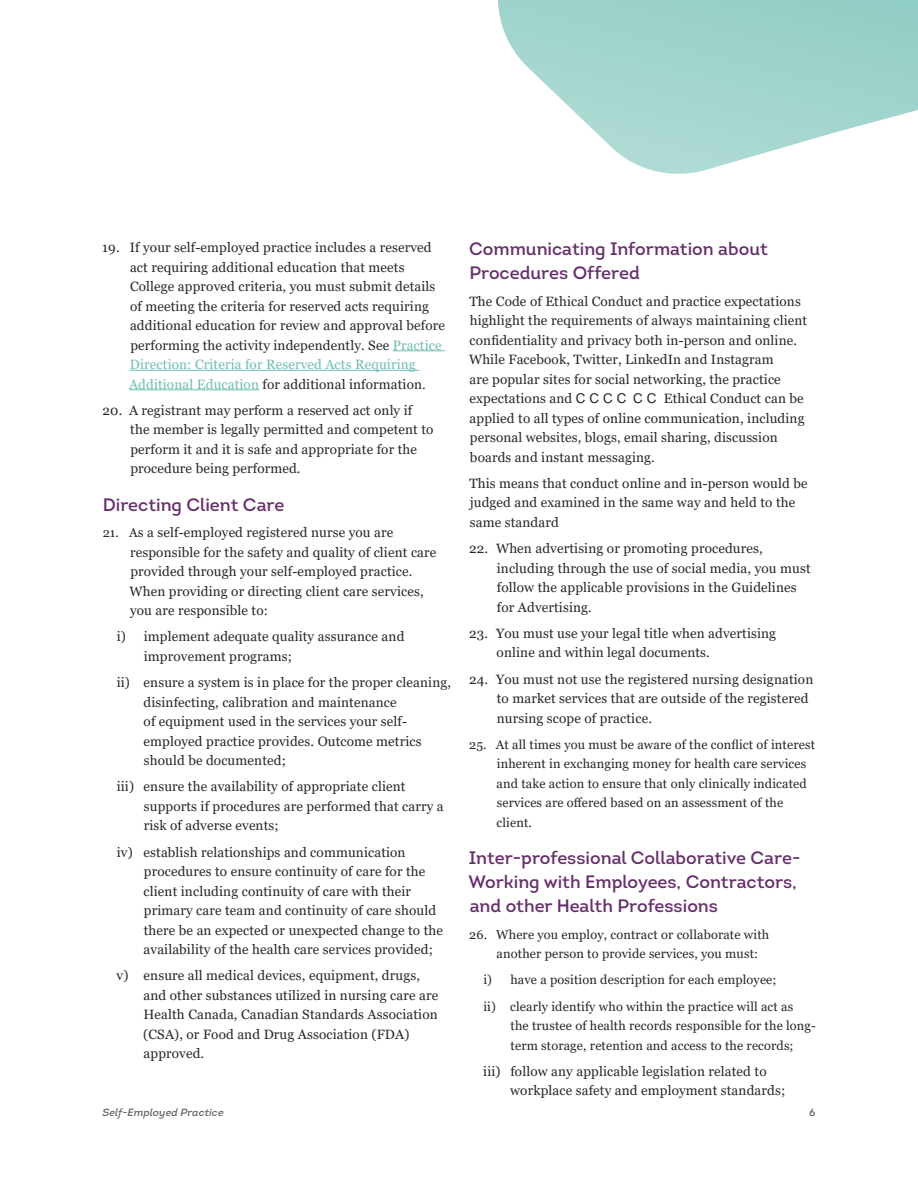
<style>
.page{position:relative;width:918px;height:1188px;background:#fff}
.page>*{position:absolute;margin:0;border:0;box-sizing:border-box;transform-origin:0 0}
.t1{font:18px/24px "Intro";color:#672e6c}
.t2{font:13.5px/19.5px "Georgia";letter-spacing:.01em;color:#292829}
.t3{font:12.75px/19.5px "Georgia";letter-spacing:.01em;color:#292829}
.t4{font:italic 10.5px "Intro";letter-spacing:.01em;color:#636466}
.t5{font:10.5px "Intro";color:#636466}
.s1{color:#70beb3}
.s2{font-size:12.75px}
</style>
<div class="page">
<svg style="left:498px;top:0;width:420px;height:174px;fill:#a3d5ce"></svg>
<hr style="left:393px;top:350px;width:52px;height:1px;background:#70beb3">
<hr style="left:130px;top:370px;width:289px;height:1px;background:#70beb3">
<hr style="left:129px;top:389px;width:130px;height:1px;background:#70beb3">
<p class="t2" style="left:129px;top:238px;width:318px;text-indent:-27px">19. If your self-employed practice includes a reserved act requiring additional education that meets College approved criteria, you must submit details of meeting the criteria for reserved acts requiring additional education for review and approval before performing the activity independently. See <span class="s1">Practice Direction: Criteria for Reserved Acts Requiring Additional Education</span> for additional information.</p>
<p class="t2" style="left:130px;top:401px;width:305px;text-indent:-28px">20. A registrant may perform a reserved act only if the member is legally permitted and competent to perform it and it is safe and appropriate for the procedure being performed.</p>
<h1 class="t1" style="left:103px;top:493px;width:183px">Directing Client Care</h1>
<p class="t2" style="left:129px;top:523px;width:308px;text-indent:-27px"><span class="s2">21. A</span>s a self-employed registered nurse you are responsible for the safety and quality of client care provided through your self-employed practice.<br>When providing or directing client care services, you are responsible to:</p>
<p class="t2" style="left:144px;top:627px;width:262px;text-indent:-27px">i) implement adequate quality assurance and improvement programs;</p>
<p class="t2" style="left:144px;top:673px;width:309px;text-indent:-27px">ii) ensure a system is in place for the proper cleaning, disinfecting, calibration and maintenance<br>of equipment used in the services your self&shy;employed practice provides. Outcome metrics should be documented;</p>
<p class="t2" style="left:144px;top:777px;width:302px;text-indent:-27px">iii) ensure the availability of appropriate client supports if procedures are performed that carry a risk of adverse events;</p>
<p class="t2" style="left:144px;top:842px;width:301px;text-indent:-27px">iv) establish relationships and communication procedures to ensure continuity of care for the client including continuity of care with their primary care team and continuity of care should there be an expected or unexpected change to the availability of the health care services provided;</p>
<p class="t2" style="left:143px;top:966px;width:296px;text-indent:-27px">v) ensure all medical devices, equipment, drugs, and other substances utilized in nursing care are Health Canada, Canadian Standards Association (CSA), or Food and Drug Association (FDA) approved.</p>
<h1 class="t1" style="left:469px;top:237px;width:300px">Communicating Information about<br>Procedures Offered</h1>
<p class="t2" style="left:469px;top:292px;width:340px">The Code of Ethical Conduct and practice expectations highlight the requirements of always maintaining client confidentiality and privacy both in-person and online.<br>While Facebook, Twitter, LinkedIn and Instagram<br>are popular sites for social networking, the practice expectations and</p>
<p class="t2" style="left:470px;top:389px;width:336px;text-indent:164px">□ Ethical Conduct can be applied to all types of online communication, including personal websites, blogs, email sharing, discussion boards and instant messaging.</p>
<p class="t2" style="left:469px;top:474px;width:340px">This means that conduct online and in-person would be judged and examined in the same way and held to the same standard</p>
<p class="t2" style="left:497px;top:539px;width:315px;text-indent:-28px">22. When advertising or promoting procedures, including through the use of social media, you must follow the applicable provisions in the Guidelines for Advertising.</p>
<p class="t2" style="left:497px;top:624px;width:281px;text-indent:-27px">23. You must use your legal title when advertising online and within legal documents.</p>
<p class="t2" style="left:497px;top:669px;width:318px;text-indent:-28px">24. You must not use the registered nursing designation to market services that are outside of the registered nursing scope of practice.</p>
<p class="t3" style="left:497px;top:735px;width:320px;text-indent:-27px">25. At all times you must be aware of the conflict of interest inherent in exchanging money for health care services and take action to ensure that only clinically indicated services are offered based on an assessment of the client.</p>
<h1 class="t1" style="left:469px;top:846px;width:333px">Inter-professional Collaborative Care-<br>Working with Employees, Contractors, and other Health Professions</h1>
<p class="t3" style="left:497px;top:925px;width:274px;text-indent:-27px">26. Where you employ, contract or collaborate with another person to provide services, you must:</p>
<p class="t3" style="left:483px;top:967px;width:312px;line-height:26.2px">i) have a position description for each employee;<br>ii) clearly identify who within the practice will act as</p>
<p class="t3" style="left:511px;top:1016px;width:307px">the trustee of health records responsible for the long&shy;term storage, retention and access to the records;</p>
<p class="t2" style="left:510px;top:1062px;width:277px;text-indent:-27px">iii) follow any applicable legislation related to workplace safety and employment standards;</p>
<p class="t4" style="left:103px;top:1106px;width:123px">Self-Employed Practice</p>
<p class="t5" style="left:809px;top:1106px;width:8px">6</p>
</div>
